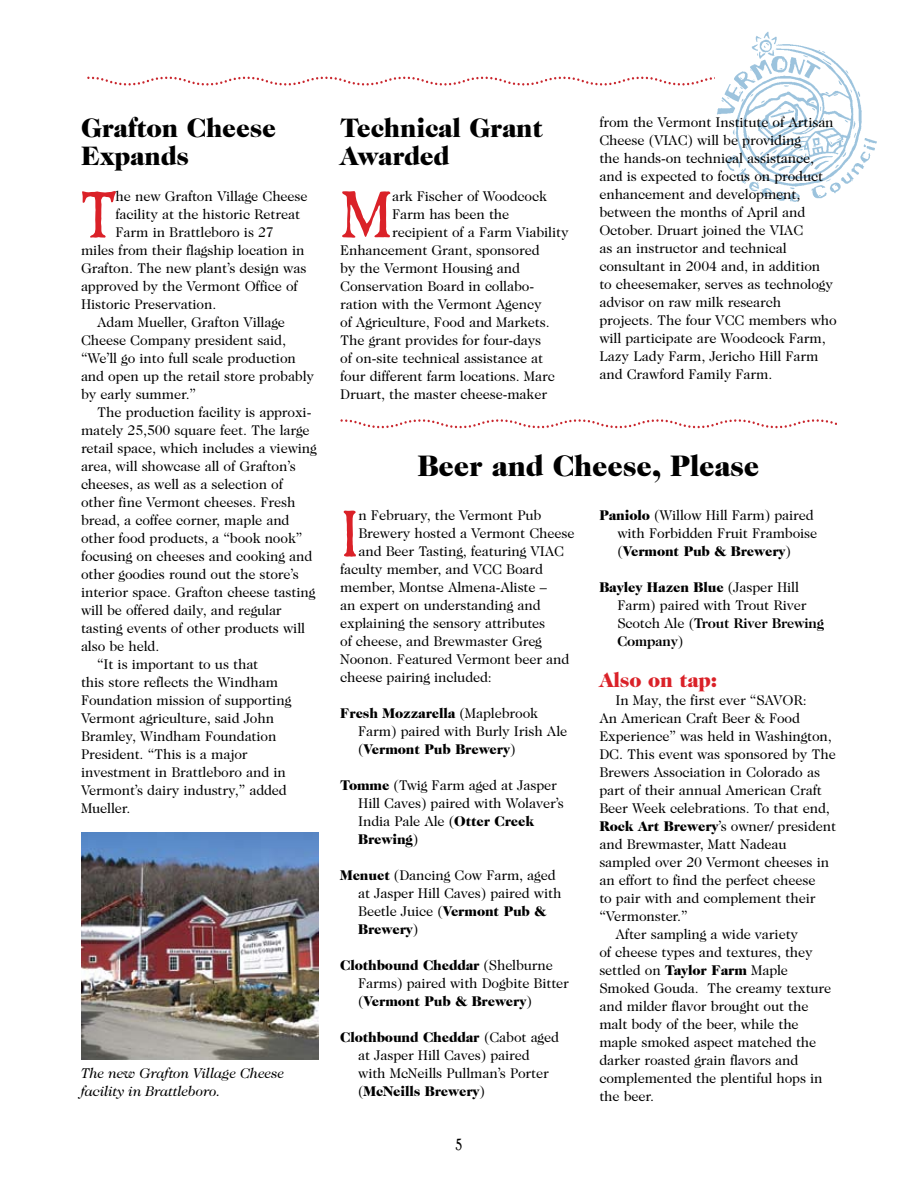
<style>
.page{position:relative;width:918px;height:1188px;background:#fff}
.page>*{position:absolute;margin:0;border:0;box-sizing:border-box;transform-origin:0 0}
.t1{font:68.1px "Caslon LT Std Antique";color:#da2128}
.t2{font:900 30px "Caslon 224 Std";letter-spacing:-.01em;color:#000}
.t3{font:900 27px/28.5px "Caslon 224 Std";letter-spacing:-.01em;color:#000}
.t4{font:900 21px "Caslon 224 Std";letter-spacing:-.01em;color:#da2128}
.t5{font:16.5px "Caslon LT Std Antique";color:#000}
.t6{font:14.25px/18px "Caslon 224 Std";letter-spacing:-.01em;color:#000}
.t7{font:italic 14.25px/18px "Caslon 224 Std";letter-spacing:-.01em;color:#000}
.s1{font-weight:900}
.s2{font-weight:700}
</style>
<div class="page">
<svg style="left:87px;top:76px;width:628px;height:10px"></svg>
<svg style="left:340px;top:419px;width:497px;height:10px"></svg>
<img style="left:717px;top:31px;width:160px;height:171px">
<img style="left:81px;top:833px;width:238px;height:226px">
<h3 class="t3" style="left:81px;top:113px;width:197px">Grafton Cheese<br>Expands</h3>
<h1 class="t1" style="left:81px;top:179px;width:37px">T</h1>
<p class="t6" style="left:116px;top:187px;width:194px">he new Grafton Village Cheese</p>
<p class="t6" style="left:116px;top:205px;width:186px">facility at the historic Retreat</p>
<p class="t6" style="left:116px;top:223px;width:160px">Farm in Brattleboro is 27</p>
<p class="t6" style="left:81px;top:241px;width:225px">miles from their flagship location in</p>
<p class="t6" style="left:81px;top:259px;width:227px">Grafton. The new plant’s design was</p>
<p class="t6" style="left:81px;top:277px;width:218px">approved by the Vermont Office of</p>
<p class="t6" style="left:81px;top:295px;width:137px">Historic Preservation.</p>
<p class="t6" style="left:97px;top:313px;width:189px">Adam Mueller, Grafton Village</p>
<p class="t6" style="left:81px;top:331px;width:207px">Cheese Company president said,</p>
<p class="t6" style="left:81px;top:349px;width:217px">“We’ll go into full scale production</p>
<p class="t6" style="left:81px;top:367px;width:235px">and open up the retail store probably</p>
<p class="t6" style="left:81px;top:385px;width:117px">by early summer.”</p>
<p class="t6" style="left:97px;top:403px;width:216px">The production facility is approxi-</p>
<p class="t6" style="left:81px;top:421px;width:230px">mately 25,500 square feet. The large</p>
<p class="t6" style="left:81px;top:439px;width:237px">retail space, which includes a viewing</p>
<p class="t6" style="left:81px;top:457px;width:216px">area, will showcase all of Grafton’s</p>
<p class="t6" style="left:81px;top:475px;width:203px">cheeses, as well as a selection of</p>
<p class="t6" style="left:81px;top:493px;width:216px">other fine Vermont cheeses. Fresh</p>
<p class="t6" style="left:81px;top:511px;width:210px">bread, a coffee corner, maple and</p>
<p class="t6" style="left:81px;top:529px;width:223px">other food products, a “book nook”</p>
<p class="t6" style="left:81px;top:547px;width:233px">focusing on cheeses and cooking and</p>
<p class="t6" style="left:81px;top:565px;width:219px">other goodies round out the store’s</p>
<p class="t6" style="left:81px;top:583px;width:236px">interior space. Grafton cheese tasting</p>
<p class="t6" style="left:81px;top:601px;width:202px">will be offered daily, and regular</p>
<p class="t6" style="left:81px;top:619px;width:226px">tasting events of other products will</p>
<p class="t6" style="left:81px;top:637px;width:80px">also be held.</p>
<p class="t6" style="left:97px;top:655px;width:163px">“It is important to us that</p>
<p class="t6" style="left:81px;top:673px;width:199px">this store reflects the Windham</p>
<p class="t6" style="left:81px;top:691px;width:212px">Foundation mission of supporting</p>
<p class="t6" style="left:81px;top:709px;width:195px">Vermont agriculture, said John</p>
<p class="t6" style="left:81px;top:727px;width:197px">Bramley, Windham Foundation</p>
<p class="t6" style="left:81px;top:745px;width:168px">President. “This is a major</p>
<p class="t6" style="left:81px;top:763px;width:206px">investment in Brattleboro and in</p>
<p class="t6" style="left:81px;top:781px;width:207px">Vermont’s dairy industry,” added</p>
<p class="t6" style="left:81px;top:799px;width:51px">Mueller.</p>
<p class="t7" style="left:81px;top:1064px;width:205px">The new Grafton Village Cheese facility in Brattleboro.</p>
<h3 class="t3" style="left:340px;top:113px;width:204px">Technical Grant<br>Awarded</h3>
<h1 class="t1" style="left:340px;top:179px;width:54px">M</h1>
<p class="t6" style="left:392px;top:187px;width:156px">ark Fischer of Woodcock</p>
<p class="t6" style="left:392px;top:205px;width:119px">Farm has been the</p>
<p class="t6" style="left:392px;top:223px;width:178px">recipient of a Farm Viability</p>
<p class="t6" style="left:340px;top:241px;width:201px">Enhancement Grant, sponsored</p>
<p class="t6" style="left:340px;top:259px;width:181px">by the Vermont Housing and</p>
<p class="t6" style="left:340px;top:277px;width:195px">Conservation Board in collabo-</p>
<p class="t6" style="left:340px;top:295px;width:203px">ration with the Vermont Agency</p>
<p class="t6" style="left:340px;top:313px;width:211px">of Agriculture, Food and Markets.</p>
<p class="t6" style="left:340px;top:331px;width:203px">The grant provides for four-days</p>
<p class="t6" style="left:340px;top:349px;width:205px">of on-site technical assistance at</p>
<p class="t6" style="left:340px;top:367px;width:216px">four different farm locations. Marc</p>
<p class="t6" style="left:340px;top:385px;width:208px">Druart, the master cheese-maker</p>
<p class="t6" style="left:599px;top:113px;width:239px">from the Vermont Institute of Artisan Cheese (VIAC) will be providing<br>the hands-on technical assistance, and is expected to focus on product enhancement and development, between the months of April and October. Druart joined the VIAC<br>as an instructor and technical consultant in 2004 and, in addition<br>to cheesemaker, serves as technology advisor on raw milk research projects. The four VCC members who will participate are Woodcock Farm, Lazy Lady Farm, Jericho Hill Farm and Crawford Family Farm.</p>
<h2 class="t2" style="left:418px;top:449px;width:343px">Beer and Cheese, Please</h2>
<h1 class="t1" style="left:340px;top:499px;width:20px">I</h1>
<p class="t6" style="left:358px;top:506px;width:184px">n February, the Vermont Pub</p>
<p class="t6" style="left:358px;top:524px;width:218px">Brewery hosted a Vermont Cheese</p>
<p class="t6" style="left:358px;top:542px;width:207px">and Beer Tasting, featuring VIAC</p>
<p class="t6" style="left:340px;top:560px;width:204px">faculty member, and VCC Board</p>
<p class="t6" style="left:340px;top:578px;width:208px">member, Montse Almena-Aliste –</p>
<p class="t6" style="left:340px;top:596px;width:202px">an expert on understanding and</p>
<p class="t6" style="left:340px;top:614px;width:207px">explaining the sensory attributes</p>
<p class="t6" style="left:340px;top:632px;width:203px">of cheese, and Brewmaster Greg</p>
<p class="t6" style="left:340px;top:650px;width:231px">Noonon. Featured Vermont beer and</p>
<p class="t6" style="left:340px;top:668px;width:153px">cheese pairing included:</p>
<p class="t6" style="left:358px;top:704px;width:211px;text-indent:-18px"><span class="s1">Fresh Mozzarella</span> (Maplebrook<br>Farm) paired with Burly Irish Ale (<span class="s1">Vermont Pub Brewery</span>)</p>
<p class="t6" style="left:358px;top:776px;width:207px;text-indent:-18px"><span class="s1">Tomme</span> (Twig Farm aged at Jasper<br>Hill Caves) paired with Wolaver’s<br>India Pale Ale (<span class="s1">Otter Creek<br>Brewing</span>)</p>
<p class="t6" style="left:358px;top:866px;width:205px;text-indent:-18px"><span class="s1">Menuet</span> (Dancing Cow Farm, aged at Jasper Hill Caves) paired with<br>Beetle Juice (<span class="s1">Vermont Pub &amp;<br>Brewery</span>)</p>
<p class="t6" style="left:358px;top:956px;width:212px;text-indent:-18px"><span class="s1">Clothbound Cheddar</span> (Shelburne<br>Farms) paired with Dogbite Bitter (<span class="s1">Vermont Pub &amp; Brewery</span>)</p>
<p class="t6" style="left:358px;top:1028px;width:202px;text-indent:-18px"><span class="s1">Clothbound Cheddar</span> (Cabot aged at Jasper Hill Caves) paired with McNeills Pullman’s Porter (<span class="s1">McNeills Brewery</span>)</p>
<p class="t5" style="left:456px;top:1136px;width:8px">5</p>
<p class="t6" style="left:617px;top:506px;width:201px;text-indent:-18px"><span class="s1">Paniolo</span> (Willow Hill Farm) paired with Forbidden Fruit Framboise (<span class="s1">Vermont Pub &amp; Brewery</span>)</p>
<p class="t6" style="left:617px;top:578px;width:208px;text-indent:-18px"><span class="s1">Bayley Hazen Blue</span> (Jasper Hill<br>Farm) paired with Trout River<br>Scotch Ale (<span class="s2">Trout River Brewing<br>Company</span>)</p>
<h3 class="t4" style="left:599px;top:667px;width:119px">Also on tap:</h3>
<p class="t6" style="left:616px;top:691px;width:193px">In May, the first ever “SAVOR:</p>
<p class="t6" style="left:599px;top:709px;width:202px">An American Craft Beer &amp; Food</p>
<p class="t6" style="left:599px;top:727px;width:234px">Experience” was held in Washington,</p>
<p class="t6" style="left:599px;top:745px;width:238px">DC. This event was sponsored by The</p>
<p class="t6" style="left:599px;top:763px;width:222px">Brewers Association in Colorado as</p>
<p class="t6" style="left:599px;top:781px;width:224px">part of their annual American Craft</p>
<p class="t6" style="left:599px;top:799px;width:232px">Beer Week celebrations. To that end,</p>
<p class="t6" style="left:599px;top:817px;width:238px"><span class="s1">Rock Art Brewery</span>’s owner/ president</p>
<p class="t6" style="left:599px;top:835px;width:189px">and Brewmaster, Matt Nadeau</p>
<p class="t6" style="left:599px;top:853px;width:231px">sampled over 20 Vermont cheeses in</p>
<p class="t6" style="left:599px;top:871px;width:218px">an effort to find the perfect cheese</p>
<p class="t6" style="left:599px;top:889px;width:218px">to pair with and complement their</p>
<p class="t6" style="left:599px;top:907px;width:90px">“Vermonster.”</p>
<p class="t6" style="left:616px;top:925px;width:184px">After sampling a wide variety</p>
<p class="t6" style="left:599px;top:943px;width:215px">of cheese types and textures, they</p>
<p class="t6" style="left:599px;top:961px;width:190px">settled on <span class="s1">Taylor Farm</span> Maple</p>
<p class="t6" style="left:599px;top:979px;width:234px">Smoked Gouda. The creamy texture</p>
<p class="t6" style="left:599px;top:997px;width:211px">and milder flavor brought out the</p>
<p class="t6" style="left:599px;top:1015px;width:201px">malt body of the beer, while the</p>
<p class="t6" style="left:599px;top:1033px;width:218px">maple smoked aspect matched the</p>
<p class="t6" style="left:599px;top:1051px;width:201px">darker roasted grain flavors and</p>
<p class="t6" style="left:599px;top:1069px;width:225px">complemented the plentiful hops in</p>
<p class="t6" style="left:599px;top:1087px;width:56px">the beer.</p>
</div>
